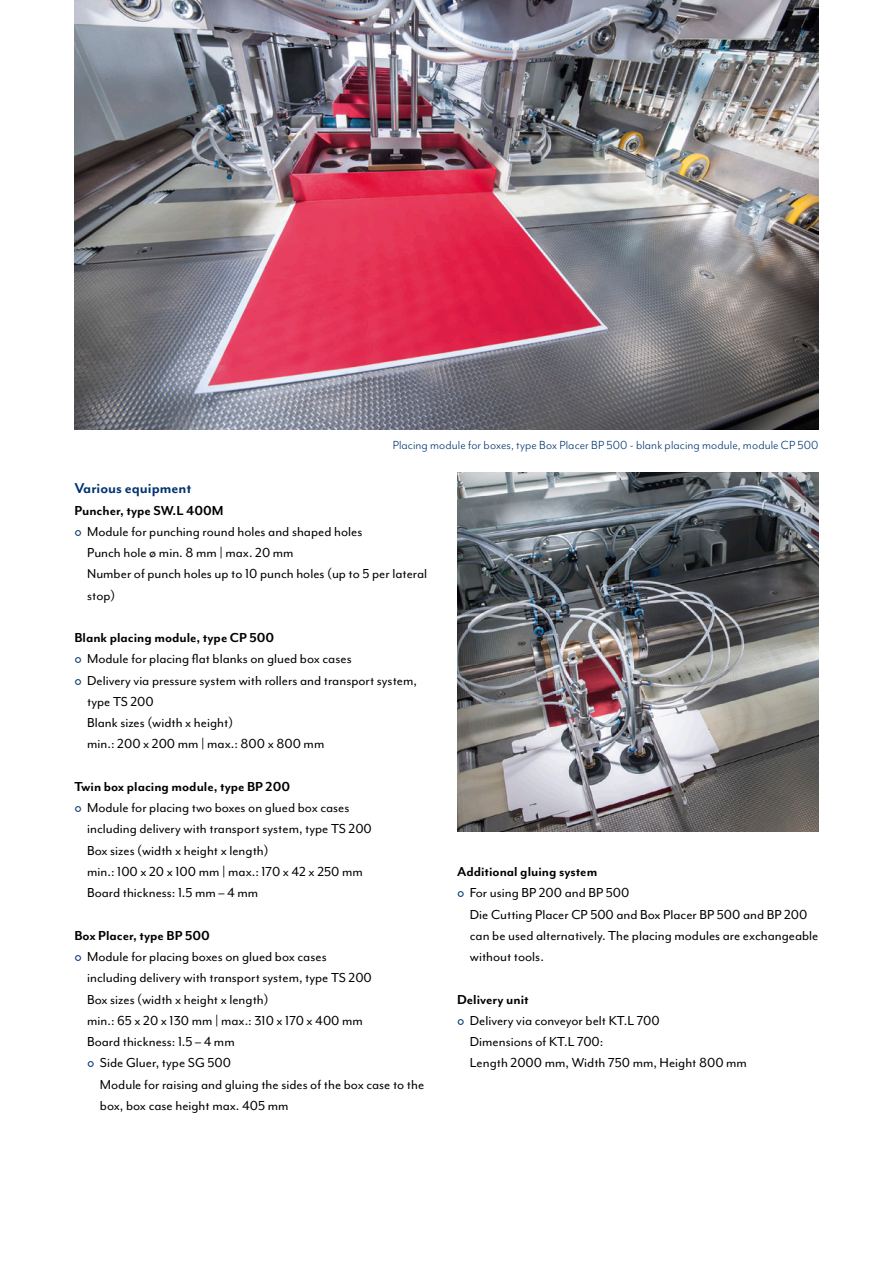
<style>
.page{position:relative;width:893px;height:1263px;background:#fff}
.page>*{position:absolute;margin:0;border:0;box-sizing:border-box;transform-origin:0 0}
.t1{font:700 16.5px "Mr Eaves Mod OT";color:#00346f}
.t2{font:15px/21.3px "Mr Eaves Mod OT";color:#000}
.Aufzählung_1_ohne{font:700 15px "Mr Eaves Mod OT";color:#000}
.Kontakt_Allgemein_BI{font:13.5px "Mr Eaves Mod OT";letter-spacing:.01em;color:#00346f}
.s1{font-size:19.5px;color:#00346f}
</style>
<div class="page">
<img style="left:74px;top:0;width:745px;height:429px">
<img style="left:457px;top:472px;width:362px;height:359px">
<p class="Kontakt_Allgemein_BI" style="left:393px;top:438px;width:427px">Placing module for boxes, type Box Placer BP 500 - blank placing module, module CP 500</p>
<h4 class="t1" style="left:74px;top:479px;width:119px">Various equipment</h4>
<p class="Aufzählung_1_ohne" style="left:74px;top:502px;width:151px">Puncher, type SW.L 400M</p>
<p class="t2" style="left:87px;top:521px;width:342px;text-indent:-13px"><span class="s1">°</span> Module for punching round holes and shaped holes<br>Punch hole ø min. 8 mm | max. 20 mm<br>Number of punch holes up to 10 punch holes (up to 5 per lateral stop)</p>
<p class="Aufzählung_1_ohne" style="left:74px;top:629px;width:201px">Blank placing module, type CP 500</p>
<p class="t2" style="left:74px;top:648px;width:279px"><span class="s1">°</span> Module for placing flat blanks on glued box cases</p>
<p class="t2" style="left:87px;top:669px;width:331px;text-indent:-13px"><span class="s1">°</span> Delivery via pressure system with rollers and transport system, type TS 200<br>Blank sizes (width x height)<br>min.: 200 x 200 mm | max.: 800 x 800 mm</p>
<p class="Aufzählung_1_ohne" style="left:74px;top:778px;width:217px">Twin box placing module, type BP 200</p>
<p class="t2" style="left:87px;top:797px;width:286px;text-indent:-13px"><span class="s1">°</span> Module for placing two boxes on glued box cases including delivery with transport system, type TS 200<br>Box sizes (width x height x length)<br>min.: 100 x 20 x 100 mm | max.: 170 x 42 x 250 mm Board thickness: 1.5 mm – 4 mm</p>
<p class="Aufzählung_1_ohne" style="left:74px;top:927px;width:137px">Box Placer, type BP 500</p>
<p class="t2" style="left:87px;top:946px;width:286px;text-indent:-13px"><span class="s1">°</span> Module for placing boxes on glued box cases including delivery with transport system, type TS 200<br>Box sizes (width x height x length)<br>min.: 65 x 20 x 130 mm | max.: 310 x 170 x 400 mm Board thickness: 1.5 – 4 mm</p>
<p class="t2" style="left:100px;top:1052px;width:326px;text-indent:-13px"><span class="s1">°</span> Side Gluer, type SG 500<br>Module for raising and gluing the sides of the box case to the box, box case height max. 405 mm</p>
<p class="Aufzählung_1_ohne" style="left:457px;top:863px;width:142px">Additional gluing system</p>
<p class="t2" style="left:470px;top:882px;width:350px;text-indent:-13px"><span class="s1">°</span> For using BP 200 and BP 500<br>Die Cutting Placer CP 500 and Box Placer BP 500 and BP 200 can be used alternatively. The placing modules are exchangeable without tools.</p>
<p class="Aufzählung_1_ohne" style="left:457px;top:991px;width:73px">Delivery unit</p>
<p class="t2" style="left:470px;top:1009px;width:279px;text-indent:-13px"><span class="s1">°</span> Delivery via conveyor belt KT.L 700<br>Dimensions of KT.L 700:<br>Length 2000 mm, Width 750 mm, Height 800 mm</p>
</div>
